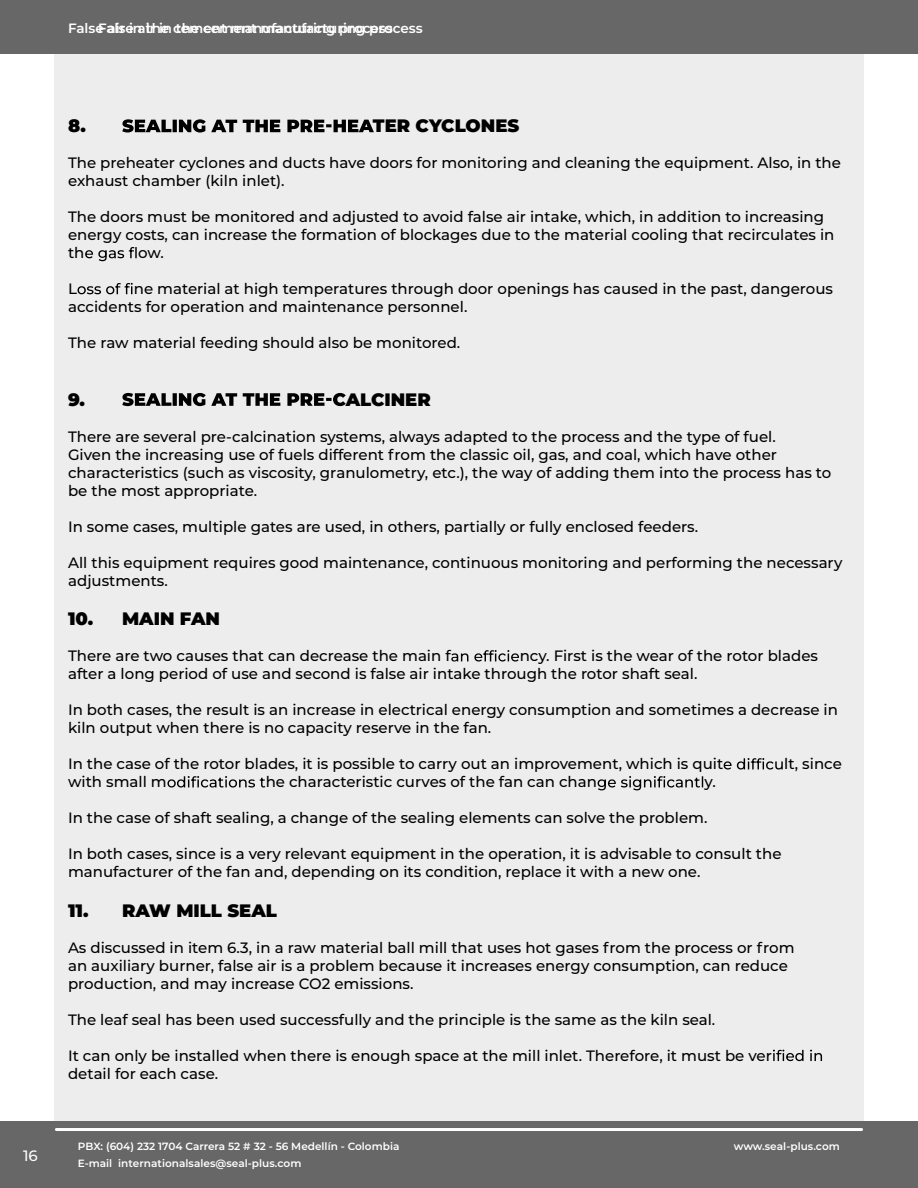
<style>
.page{position:relative;width:918px;height:1188px;background:#fff}
.page>*{position:absolute;margin:0;border:0;box-sizing:border-box;transform-origin:0 0}
.t1{font:900 18px "Montserrat";color:#000}
.t2{font:500 15px/18px "Montserrat";color:#000}
.t3{font:500 15px "Montserrat";color:#fbfdff}
.t4{font:600 13.5px "Montserrat";color:#fff}
.t5{font:600 10.5px/16.5px "Montserrat";color:#fff}
</style>
<div class="page">
<div style="left:54px;top:0;width:810px;height:1188px;background:#eeeded"></div>
<div style="left:0;top:1122px;width:918px;height:66px;background:#666766"></div>
<hr style="left:56px;top:1128px;width:806px;height:3px;background:#fff">
<div style="left:0;top:0;width:918px;height:54px;background:#666766"></div>
<svg style="left:122px;top:119px;width:252px;height:14px"></svg>
<svg style="left:85px;top:247px;width:52px;height:14px"></svg>
<svg style="left:78px;top:283px;width:55px;height:11px"></svg>
<svg style="left:122px;top:393px;width:224px;height:13px"></svg>
<svg style="left:451px;top:650px;width:68px;height:12px"></svg>
<svg style="left:724px;top:758px;width:59px;height:12px"></svg>
<svg style="left:167px;top:776px;width:98px;height:12px"></svg>
<svg style="left:598px;top:776px;width:105px;height:14px"></svg>
<svg style="left:773px;top:1050px;width:49px;height:11px"></svg>
<p class="t4" style="left:68px;top:19px;width:326px">False ir in the cement manuf cturing process</p>
<p class="t4" style="left:98px;top:19px;width:326px">False air in the cement manufacturing process</p>
<p class="t3" style="left:23px;top:1145px;width:16px">16</p>
<p class="t1" style="left:68px;top:112px;width:19px">8.</p>
<p class="t1" style="left:373px;top:112px;width:148px">TER CYCLONES</p>
<p class="t2" style="left:68px;top:153px;width:775px">The preheater cyclones and ducts have doors for monitoring and cleaning the equipment. Also, in the exhaust chamber (kiln inlet).</p>
<p class="t2" style="left:68px;top:207px;width:768px">The doors must be monitored and adjusted to avoid false air intake, which, in addition to increasing energy costs, can increase the formation of blockages due to the material cooling that recirculates in th</p>
<p class="t2" style="left:138px;top:243px;width:27px">ow.</p>
<p class="t2" style="left:68px;top:279px;width:766px;text-indent:66px">ne material at high temperatures through door openings has caused in the past, dangerous accidents for operation and maintenance personnel.</p>
<p class="t2" style="left:68px;top:333px;width:394px">The raw material feeding should also be monitored.</p>
<p class="t2" style="left:68px;top:279px;width:10px">L</p>
<p class="t1" style="left:68px;top:386px;width:19px">9.</p>
<p class="t1" style="left:346px;top:386px;width:87px">ALCINER</p>
<p class="t2" style="left:68px;top:427px;width:765px">There are several pre-calcination systems, always adapted to the process and the type of fuel.<br>Given the increasing use of fuels different from the classic oil, gas, and coal, which have other characteristics (such as viscosity, granulometry, etc.), the way of adding them into the process has to be the most appropriate.</p>
<p class="t2" style="left:68px;top:517px;width:632px">In some cases, multiple gates are used, in others, partially or fully enclosed feeders.</p>
<p class="t2" style="left:68px;top:553px;width:776px">All this equipment requires good maintenance, continuous monitoring and performing the necessary adjustments.</p>
<p class="t1" style="left:68px;top:606px;width:153px">10. MAIN FAN</p>
<p class="t2" style="left:68px;top:647px;width:384px">There are two causes that can decrease the main f</p>
<p class="t2" style="left:68px;top:647px;width:751px;text-indent:452px">ncy. First is the wear of the rotor blades after a long period of use and second is false air intake through the rotor shaft seal.</p>
<p class="t2" style="left:68px;top:701px;width:771px">In both cases, the result is an increase in electrical energy consumption and sometimes a decrease in kiln output when there is no capacity reserve in the fan.</p>
<p class="t2" style="left:68px;top:755px;width:657px">In the case of the rotor blades, it is possible to carry out an improvement, which is quit</p>
<p class="t2" style="left:784px;top:755px;width:59px">lt, since</p>
<p class="t2" style="left:68px;top:773px;width:100px">with small m</p>
<p class="t2" style="left:266px;top:773px;width:333px">he characteristic curves of the fan can chan</p>
<p class="t2" style="left:705px;top:773px;width:13px">y.</p>
<p class="t2" style="left:68px;top:809px;width:641px">In the case of shaft sealing, a change of the sealing elements can solve the problem.</p>
<p class="t2" style="left:68px;top:845px;width:715px">In both cases, since is a very relevant equipment in the operation, it is advisable to consult the manufacturer of the fan and, depending on its condition, replace it with a new one.</p>
<p class="t1" style="left:68px;top:897px;width:210px">11. RAW MILL SEAL</p>
<p class="t2" style="left:68px;top:938px;width:728px">As discussed in item 6.3, in a raw material ball mill that uses hot gases from the process or from an auxiliary burner, false air is a problem because it increases energy consumption, can reduce production, and may increase CO2 emissions.</p>
<p class="t2" style="left:68px;top:1010px;width:649px">The leaf seal has been used successfully and the principle is the same as the kiln seal.</p>
<p class="t2" style="left:68px;top:1046px;width:705px">It can only be installed when there is enough space at the mill inlet. Therefore, it must be ver detail for each case.</p>
<p class="t5" style="left:78px;top:1138px;width:323px">PBX: (604) 232 1704 Carrera 52 # 32 - 56 Medellín - Colombia</p>
<p class="t5" style="left:726px;top:1138px;width:123px">www.motofrenos.com</p>
<p class="t5" style="left:78px;top:1154px;width:225px">E-mail internationalsales@seal-plus.com</p>
<p class="t5" style="left:734px;top:1138px;width:108px">www.seal-plus.com</p>
<p class="t5" style="left:70px;top:1138px;width:323px">PBX: (604) 232 1704 Carrera 52 # 32 - 56 Medellín - Colombia<br>E-mail mo ofrenos@motofrenos.com</p>
</div>
